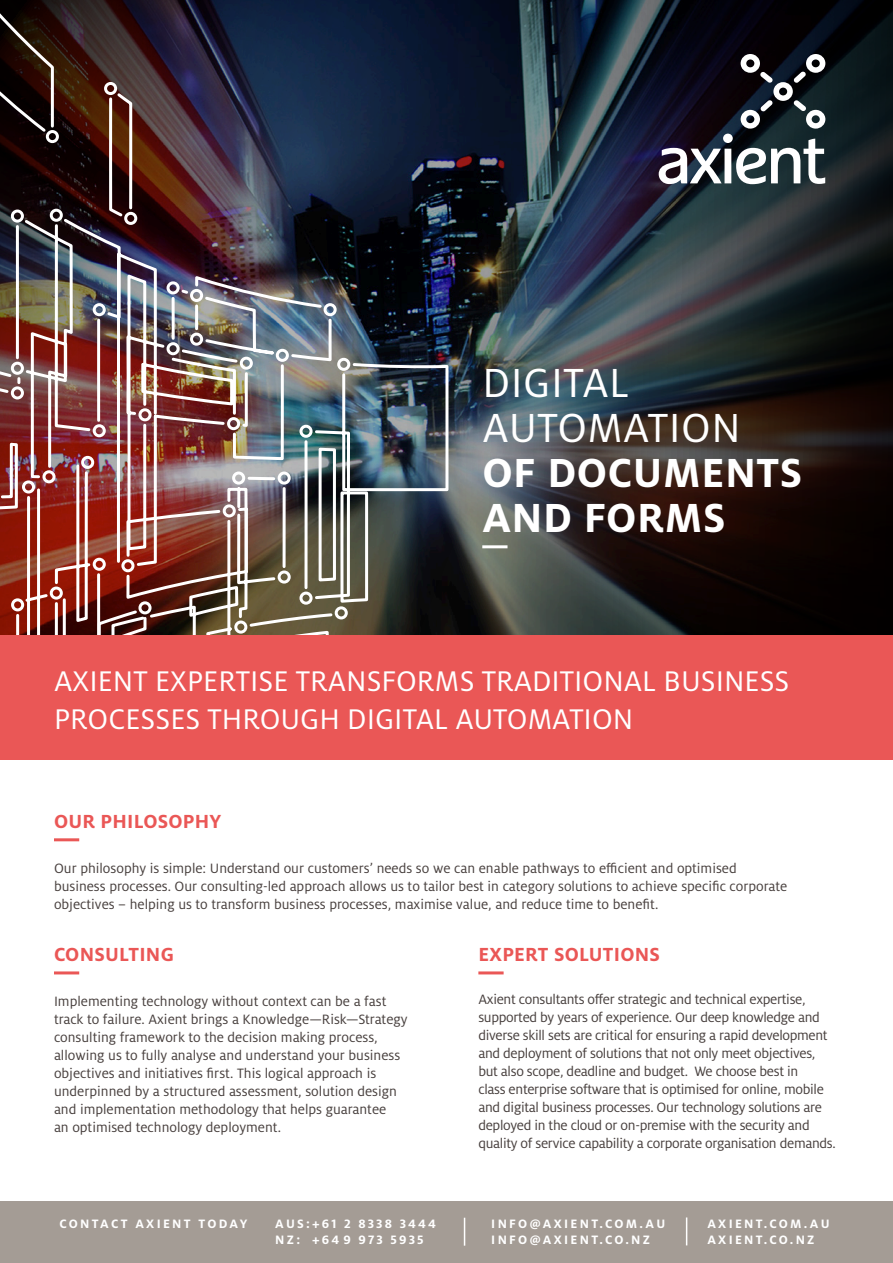
<style>
.page{position:relative;width:893px;height:1263px;background:#fff}
.page>*{position:absolute;margin:0;border:0;box-sizing:border-box;transform-origin:0 0}
.t1{font:700 45px/45px "Milo OT";letter-spacing:.01em;color:#fff}
.Body_copy{font:31.5px/37.8px "Milo OT";color:#fff}
.t2{font:700 21px "Milo OT";letter-spacing:.01em;color:#ea5756}
.Body_copy-2{font:15px/18px "Milo OT";color:#48403e}
.COPY_BULLETS{font:15px/18px "Milo OT";letter-spacing:-.02em;color:#48403e}
.t3{font:700 13.5px "Milo OT";letter-spacing:.17em;color:#fff}
.s1{font-weight:400}
</style>
<div class="page">
<img style="left:450px;top:0;width:443px;height:635px">
<div style="left:0;top:1201px;width:893px;height:62px;background:#a49c95"></div>
<svg style="left:659px;top:54px;width:166px;height:130px"></svg>
<img style="left:0;top:0;width:450px;height:635px">
<hr style="left:54px;top:971px;width:25px;height:3px;background:#ea5756">
<hr style="left:478px;top:971px;width:26px;height:3px;background:#ea5756">
<hr style="left:482px;top:545px;width:25px;height:3px;background:#fff">
<div style="left:0;top:635px;width:893px;height:125px;background:#ea5756"></div>
<hr style="left:54px;top:838px;width:25px;height:3px;background:#ea5756">
<svg style="left:464px;top:1218px;width:1px;height:28px"></svg>
<svg style="left:686px;top:1217px;width:1px;height:28px"></svg>
<p class="t1" style="left:482px;top:360px;width:321px"><span class="s1">DIGITAL<br>AUTOMATION<br></span>OF DOCUMENTS<br>AND FORMS</p>
<p class="Body_copy" style="left:54px;top:662px;width:737px">AXIENT EXPERTISE TRANSFORMS TRADITIONAL BUSINESS<br>PROCESSES THROUGH DIGITAL AUTOMATION</p>
<p class="t2" style="left:54px;top:809px;width:169px">OUR PHILOSOPHY</p>
<p class="Body_copy-2" style="left:54px;top:859px;width:735px">Our philosophy is simple: Understand our customers’ needs so we can enable pathways to efficient and optimised business processes. Our consulting-led approach allows us to tailor best in category solutions to achieve specific corporate objectives – helping us to transform business processes, maximise value, and reduce time to benefit.</p>
<p class="t2" style="left:54px;top:942px;width:121px">CONSULTING</p>
<p class="Body_copy-2" style="left:54px;top:992px;width:355px">Implementing technology without context can be a fast track to failure. Axient brings a Knowledge—Risk—Strategy consulting framework to the decision making process, allowing us to fully analyse and understand your business objectives and initiatives first. This logical approach is underpinned by a structured assessment, solution design and implementation methodology that helps guarantee<br>an optimised technology deployment.</p>
<p class="t2" style="left:478px;top:942px;width:183px">EXPERT SOLUTIONS</p>
<p class="COPY_BULLETS" style="left:478px;top:991px;width:359px">Axient consultants offer strategic and technical expertise, supported by years of experience. Our deep knowledge and diverse skill sets are critical for ensuring a rapid development and deployment of solutions that not only meet objectives, but also scope, deadline and budget. We choose best in<br>class enterprise software that is optimised for online, mobile and digital business processes. Our technology solutions are deployed in the cloud or on-premise with the security and quality of service capability a corporate organisation demands.</p>
<p class="t3" style="left:59px;top:1216px;width:190px">CONTACT AXIENT TODAY</p>
<p class="t3" style="left:275px;top:1216px;width:162px">AUS:+61 2 8338 3444</p>
<p class="t3" style="left:491px;top:1216px;width:175px">INFO@AXIENT.COM.AU</p>
<p class="t3" style="left:707px;top:1216px;width:124px">AXIENT.COM.AU</p>
<p class="t3" style="left:275px;top:1232px;width:150px">NZ: +64 9 973 5935</p>
<p class="t3" style="left:491px;top:1232px;width:160px">INFO@AXIENT.CO.NZ</p>
<p class="t3" style="left:707px;top:1232px;width:109px">AXIENT.CO.NZ</p>
</div>
